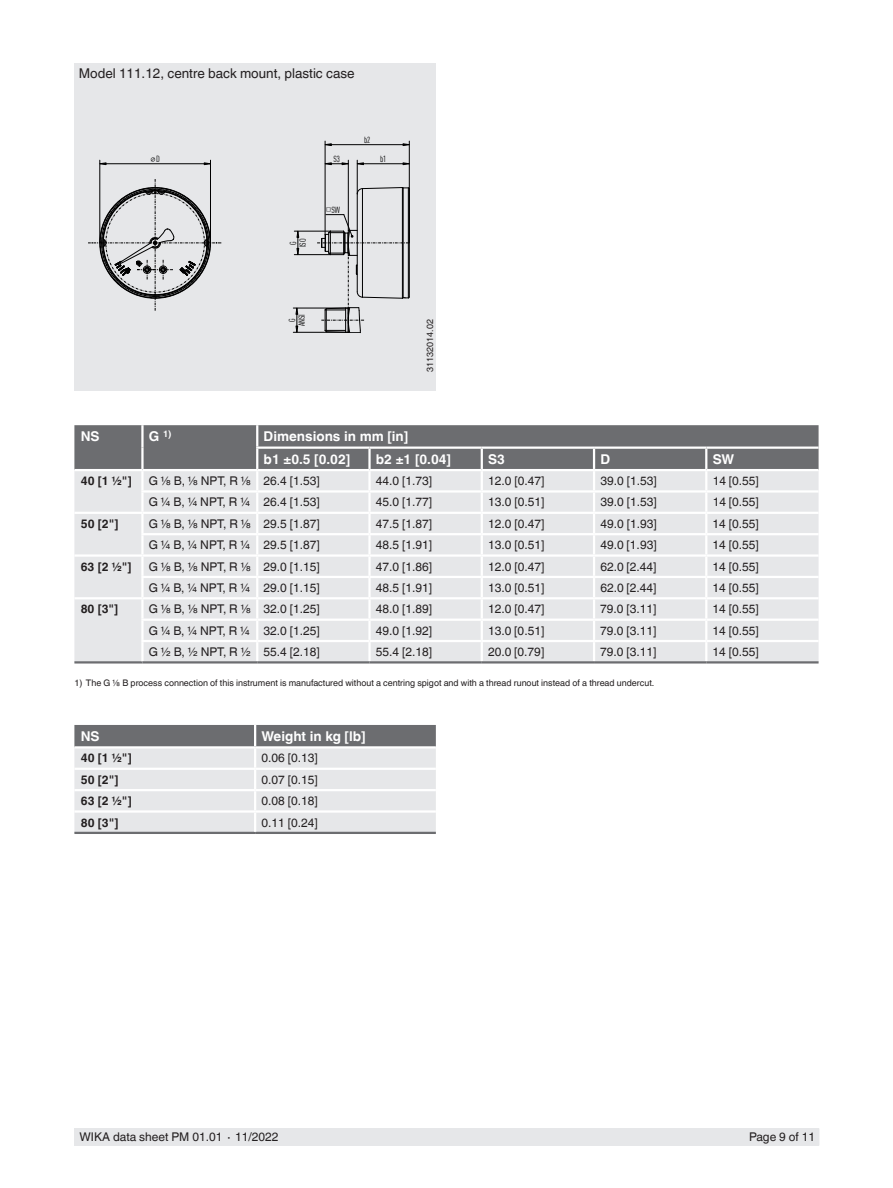
<style>
.page{position:relative;width:893px;height:1188px;background:#fff}
.page>*{position:absolute;margin:0;border:0;box-sizing:border-box;transform-origin:0 0}
.t1{font:700 13.5px/22.5px "Helvetica World";color:#fff}
.t2{font:13.5px "Helvetica World";color:#231f20}
.t3{font:12px "Helvetica World";color:#231f20}
.t4{font:700 12px "Helvetica World";color:#231f20}
.t5{font:9px "Helvetica World";color:#231f20}
.t6{font:700 9px "Helvetica World";color:#fff}
.t7{font:8.7px/9.4px "DIN Cond";color:#000;text-align:center}
.s1{font-size:13.5px}
</style>
<div class="page">
<div style="left:75px;top:1128px;width:744px;height:17px;background:#e6e7e9"></div>
<div style="left:74px;top:64px;width:362px;height:327px;background:#e6e7e9"></div>
<svg style="left:203px;top:162px;width:7px;height:3px"></svg>
<svg style="left:99px;top:162px;width:8px;height:3px"></svg>
<svg style="left:356px;top:162px;width:8px;height:3px"></svg>
<svg style="left:402px;top:162px;width:7px;height:3px"></svg>
<svg style="left:324px;top:143px;width:8px;height:3px"></svg>
<svg style="left:402px;top:143px;width:7px;height:3px"></svg>
<hr style="left:100px;top:160px;width:1px;height:83px;background:#000">
<hr style="left:210px;top:160px;width:1px;height:83px;background:#000">
<hr style="left:106px;top:163px;width:98px;height:1px;background:#000">
<svg style="left:296px;top:230px;width:3px;height:24px"></svg>
<hr style="left:325px;top:141px;width:1px;height:94px;background:#000">
<hr style="left:348px;top:160px;width:1px;height:70px;background:#000">
<hr style="left:294px;top:254px;width:36px;height:1px;background:#000">
<hr style="left:357px;top:160px;width:1px;height:34px;background:#000">
<hr style="left:294px;top:231px;width:36px;height:1px;background:#000">
<hr style="left:409px;top:141px;width:1px;height:102px;background:#000">
<svg style="left:324px;top:162px;width:25px;height:3px"></svg>
<hr style="left:363px;top:163px;width:40px;height:1px;background:#000">
<hr style="left:331px;top:144px;width:72px;height:1px;background:#000">
<svg style="left:295px;top:307px;width:3px;height:25px"></svg>
<hr style="left:293px;top:332px;width:55px;height:1px;background:#000">
<hr style="left:293px;top:308px;width:55px;height:1px;background:#000">
<hr style="left:402px;top:188px;width:1px;height:110px;background:#000">
<hr style="left:403px;top:188px;width:1px;height:110px;background:#000">
<hr style="left:408px;top:188px;width:1px;height:110px;background:#000">
<hr style="left:409px;top:189px;width:1px;height:108px;background:#000">
<hr style="left:357px;top:194px;width:1px;height:98px;background:#000">
<hr style="left:362px;top:189px;width:1px;height:108px;background:#000">
<svg style="left:357px;top:187px;width:52px;height:7px"></svg>
<svg style="left:88px;top:179px;width:133px;height:132px"></svg>
<svg style="left:317px;top:214px;width:92px;height:119px"></svg>
<div style="left:74px;top:599px;width:745px;height:62px;background:#e6e7e9"></div>
<hr style="left:74px;top:661px;width:68px;height:3px;background:#6c6d70">
<hr style="left:256px;top:599px;width:2px;height:20px;background:#fff">
<hr style="left:369px;top:619px;width:113px;height:2px;background:#fff">
<hr style="left:482px;top:619px;width:112px;height:2px;background:#fff">
<hr style="left:594px;top:619px;width:112px;height:2px;background:#fff">
<hr style="left:706px;top:619px;width:113px;height:2px;background:#fff">
<svg style="left:256px;top:621px;width:2px;height:40px"></svg>
<hr style="left:369px;top:640px;width:113px;height:2px;background:#fff">
<hr style="left:482px;top:640px;width:112px;height:2px;background:#fff">
<hr style="left:594px;top:640px;width:112px;height:2px;background:#fff">
<hr style="left:706px;top:640px;width:113px;height:2px;background:#fff">
<hr style="left:368px;top:599px;width:3px;height:20px;background:#fff">
<hr style="left:368px;top:621px;width:3px;height:19px;background:#fff">
<hr style="left:368px;top:642px;width:3px;height:19px;background:#fff">
<hr style="left:481px;top:599px;width:2px;height:20px;background:#fff">
<svg style="left:481px;top:621px;width:2px;height:40px"></svg>
<hr style="left:593px;top:599px;width:2px;height:20px;background:#fff">
<svg style="left:593px;top:621px;width:2px;height:40px"></svg>
<hr style="left:705px;top:599px;width:2px;height:20px;background:#fff">
<svg style="left:705px;top:621px;width:2px;height:40px"></svg>
<hr style="left:141px;top:619px;width:116px;height:2px;background:#fff">
<hr style="left:257px;top:619px;width:112px;height:2px;background:#fff">
<hr style="left:141px;top:640px;width:116px;height:2px;background:#fff">
<hr style="left:257px;top:640px;width:112px;height:2px;background:#fff">
<hr style="left:141px;top:599px;width:3px;height:20px;background:#fff">
<hr style="left:141px;top:621px;width:3px;height:19px;background:#fff">
<hr style="left:141px;top:642px;width:3px;height:19px;background:#fff">
<svg style="left:74px;top:425px;width:745px;height:172px;background:#cacbcd"></svg>
<hr style="left:257px;top:469px;width:112px;height:2px;background:#fff">
<hr style="left:369px;top:469px;width:113px;height:2px;background:#fff">
<hr style="left:482px;top:469px;width:112px;height:2px;background:#fff">
<hr style="left:594px;top:469px;width:112px;height:2px;background:#fff">
<hr style="left:706px;top:469px;width:113px;height:2px;background:#fff">
<hr style="left:142px;top:661px;width:115px;height:3px;background:#6c6d70">
<hr style="left:257px;top:661px;width:112px;height:3px;background:#6c6d70">
<hr style="left:369px;top:661px;width:113px;height:3px;background:#6c6d70">
<hr style="left:482px;top:661px;width:112px;height:3px;background:#6c6d70">
<hr style="left:594px;top:661px;width:112px;height:3px;background:#6c6d70">
<hr style="left:706px;top:661px;width:113px;height:3px;background:#6c6d70">
<hr style="left:74px;top:832px;width:181px;height:2px;background:#6c6d70">
<hr style="left:255px;top:832px;width:181px;height:2px;background:#6c6d70">
<svg style="left:74px;top:725px;width:362px;height:108px;background:#cecfd1"></svg>
<hr style="left:255px;top:810px;width:181px;height:3px;background:#fff">
<p class="t2" style="left:79px;top:65px;width:278px">Model 111.12, centre back mount, plastic case</p>
<p class="t7" style="left:364px;top:135px;width:8px">b2</p>
<p class="t7" style="left:333px;top:154px;width:8px">S3</p>
<p class="t7" style="left:150px;top:154px;width:11px">⌀D</p>
<p class="t7" style="left:380px;top:154px;width:8px">b1</p>
<p class="t7" style="left:288px;top:247px;width:10px;rotate:-90deg">G<br>ISO</p>
<p class="t7" style="left:326px;top:205px;width:16px">□SW</p>
<p class="t7" style="left:287px;top:326px;width:14px;rotate:-90deg">G<br>ANSI</p>
<p class="t5" style="left:425px;top:372px;width:54px;rotate:-90deg">31132014.02</p>
<p class="t1" style="left:81px;top:425px;width:20px">NS</p>
<p class="t6" style="left:149px;top:428px;width:24px"><span class="s1">G</span> 1)</p>
<p class="t1" style="left:264px;top:425px;width:146px">Dimensions in mm [in] b1 ±0.5 [0.02]</p>
<p class="t1" style="left:376px;top:448px;width:77px">b2 ±1 [0.04]</p>
<p class="t1" style="left:488px;top:448px;width:18px">S3</p>
<p class="t1" style="left:600px;top:448px;width:11px">D</p>
<p class="t1" style="left:713px;top:448px;width:23px">SW</p>
<p class="t4" style="left:81px;top:474px;width:52px">40 [1 ½"]</p>
<p class="t3" style="left:149px;top:474px;width:173px">G ⅛ B, ⅛ NPT, R ⅛ 26.4 [1.53]</p>
<p class="t3" style="left:376px;top:474px;width:58px">44.0 [1.73]</p>
<p class="t3" style="left:488px;top:474px;width:58px">12.0 [0.47]</p>
<p class="t3" style="left:600px;top:474px;width:58px">39.0 [1.53]</p>
<p class="t3" style="left:713px;top:474px;width:48px">14 [0.55]</p>
<p class="t3" style="left:149px;top:495px;width:173px">G ¼ B, ¼ NPT, R ¼ 26.4 [1.53]</p>
<p class="t3" style="left:376px;top:495px;width:58px">45.0 [1.77]</p>
<p class="t3" style="left:488px;top:495px;width:58px">13.0 [0.51]</p>
<p class="t3" style="left:600px;top:495px;width:58px">39.0 [1.53]</p>
<p class="t3" style="left:713px;top:495px;width:48px">14 [0.55]</p>
<p class="t4" style="left:81px;top:517px;width:39px">50 [2"]</p>
<p class="t3" style="left:149px;top:517px;width:173px">G ⅛ B, ⅛ NPT, R ⅛ 29.5 [1.87]</p>
<p class="t3" style="left:376px;top:517px;width:58px">47.5 [1.87]</p>
<p class="t3" style="left:488px;top:517px;width:58px">12.0 [0.47]</p>
<p class="t3" style="left:600px;top:517px;width:58px">49.0 [1.93]</p>
<p class="t3" style="left:713px;top:517px;width:48px">14 [0.55]</p>
<p class="t3" style="left:149px;top:538px;width:173px">G ¼ B, ¼ NPT, R ¼ 29.5 [1.87]</p>
<p class="t3" style="left:376px;top:538px;width:58px">48.5 [1.91]</p>
<p class="t3" style="left:488px;top:538px;width:58px">13.0 [0.51]</p>
<p class="t3" style="left:600px;top:538px;width:58px">49.0 [1.93]</p>
<p class="t3" style="left:713px;top:538px;width:48px">14 [0.55]</p>
<p class="t4" style="left:81px;top:559px;width:52px">63 [2 ½"]</p>
<p class="t3" style="left:149px;top:559px;width:173px">G ⅛ B, ⅛ NPT, R ⅛ 29.0 [1.15]</p>
<p class="t3" style="left:376px;top:559px;width:58px">47.0 [1.86]</p>
<p class="t3" style="left:488px;top:559px;width:58px">12.0 [0.47]</p>
<p class="t3" style="left:600px;top:559px;width:58px">62.0 [2.44]</p>
<p class="t3" style="left:713px;top:559px;width:48px">14 [0.55]</p>
<p class="t3" style="left:149px;top:581px;width:173px">G ¼ B, ¼ NPT, R ¼ 29.0 [1.15]</p>
<p class="t3" style="left:376px;top:581px;width:58px">48.5 [1.91]</p>
<p class="t3" style="left:488px;top:581px;width:58px">13.0 [0.51]</p>
<p class="t3" style="left:600px;top:581px;width:58px">62.0 [2.44]</p>
<p class="t3" style="left:713px;top:581px;width:48px">14 [0.55]</p>
<p class="t4" style="left:81px;top:602px;width:39px">80 [3"]</p>
<p class="t3" style="left:149px;top:602px;width:173px">G ⅛ B, ⅛ NPT, R ⅛ 32.0 [1.25]</p>
<p class="t3" style="left:376px;top:602px;width:58px">48.0 [1.89]</p>
<p class="t3" style="left:488px;top:602px;width:58px">12.0 [0.47]</p>
<p class="t3" style="left:600px;top:602px;width:58px">79.0 [3.11]</p>
<p class="t3" style="left:713px;top:602px;width:48px">14 [0.55]</p>
<p class="t3" style="left:149px;top:624px;width:173px">G ¼ B, ¼ NPT, R ¼ 32.0 [1.25]</p>
<p class="t3" style="left:376px;top:624px;width:58px">49.0 [1.92]</p>
<p class="t3" style="left:488px;top:624px;width:58px">13.0 [0.51]</p>
<p class="t3" style="left:600px;top:624px;width:58px">79.0 [3.11]</p>
<p class="t3" style="left:712px;top:624px;width:48px">14 [0.55]</p>
<p class="t3" style="left:149px;top:645px;width:173px">G ½ B, ½ NPT, R ½ 55.4 [2.18]</p>
<p class="t3" style="left:376px;top:645px;width:58px">55.4 [2.18]</p>
<p class="t3" style="left:488px;top:645px;width:58px">20.0 [0.79]</p>
<p class="t3" style="left:600px;top:645px;width:58px">79.0 [3.11]</p>
<p class="t3" style="left:712px;top:645px;width:48px">14 [0.55]</p>
<p class="t5" style="left:74px;top:678px;width:581px">1) The G ⅛ B process connection of this instrument is manufactured without a centring spigot and with a thread runout instead of a thread undercut.</p>
<p class="t1" style="left:81px;top:725px;width:20px">NS</p>
<p class="t1" style="left:261px;top:725px;width:106px">Weight in kg [lb]</p>
<p class="t4" style="left:81px;top:751px;width:52px">40 [1 ½"]</p>
<p class="t3" style="left:261px;top:751px;width:58px">0.06 [0.13]</p>
<p class="t4" style="left:81px;top:773px;width:39px">50 [2"]</p>
<p class="t3" style="left:261px;top:773px;width:58px">0.07 [0.15]</p>
<p class="t4" style="left:81px;top:794px;width:52px">63 [2 ½"]</p>
<p class="t3" style="left:261px;top:794px;width:58px">0.08 [0.18]</p>
<p class="t4" style="left:81px;top:815px;width:39px">80 [3"]</p>
<p class="t3" style="left:261px;top:815px;width:58px">0.11 [0.24]</p>
<p class="t3" style="left:80px;top:1130px;width:201px">WIKA data sheet PM 01.01 ∙ 11/2022</p>
<p class="t3" style="left:749px;top:1130px;width:68px">Page 9 of 11</p>
</div>
